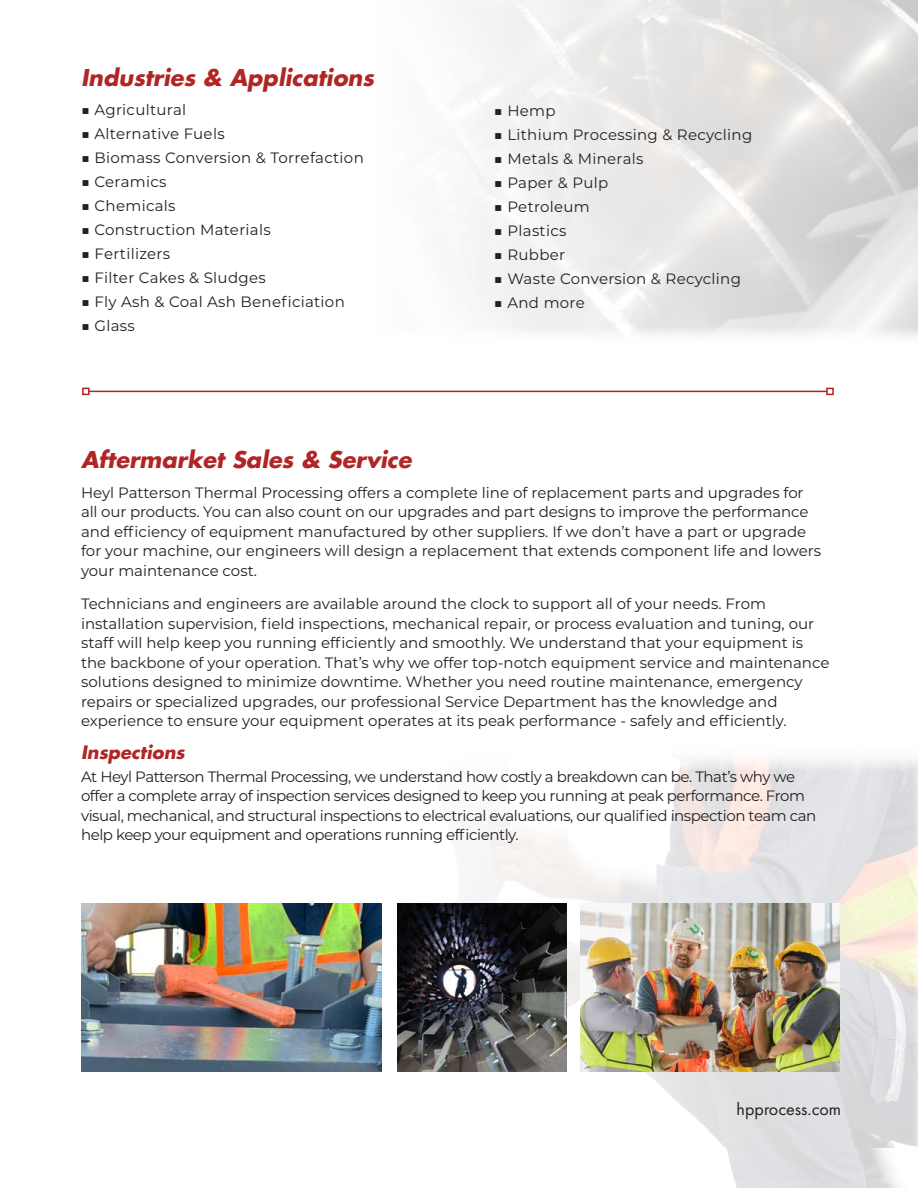
<style>
.page{position:relative;width:918px;height:1188px;background:#fff}
.page>*{position:absolute;margin:0;border:0;box-sizing:border-box;transform-origin:0 0}
.t1{font:italic 700 22.5px "Futura Std";color:#b12524}
.t2{font:18px "Futura PT";color:#231f20}
.t3{font:italic 700 18px "Futura Std";color:#b12524}
.t4{font:15px/19.5px "Montserrat";color:#231f20}
.t5{font:15px/19.5px "Montserrat";letter-spacing:-.03em;color:#231f20}
.t6{font:15px "Montserrat";letter-spacing:.02em;color:#231f20}
</style>
<div class="page">
<img style="left:142px;top:758px;width:776px;height:430px">
<img style="left:81px;top:904px;width:301px;height:167px">
<img style="left:397px;top:904px;width:169px;height:167px">
<img style="left:580px;top:904px;width:260px;height:167px">
<hr style="left:89px;top:391px;width:738px;height:1px;background:#b12524">
<div style="left:82px;top:388px;width:8px;height:7px;border:2px solid #b12524"></div>
<div style="left:826px;top:388px;width:8px;height:7px;border:2px solid #b12524"></div>
<h1 class="t1" style="left:81px;top:63px;width:295px">Industries &amp; Applications</h1>
<p class="t6" style="left:81px;top:99px;width:107px">■ Agricultural</p>
<p class="t6" style="left:81px;top:123px;width:145px">■ Alternative Fuels</p>
<p class="t6" style="left:81px;top:147px;width:284px">■ Biomass Conversion &amp; Torrefaction</p>
<p class="t6" style="left:81px;top:171px;width:87px">■ Ceramics</p>
<p class="t6" style="left:81px;top:195px;width:96px">■ Chemicals</p>
<p class="t6" style="left:81px;top:219px;width:191px">■ Construction Materials</p>
<p class="t6" style="left:81px;top:243px;width:91px">■ Fertilizers</p>
<p class="t6" style="left:81px;top:267px;width:186px">■ Filter Cakes &amp; Sludges</p>
<p class="t6" style="left:81px;top:291px;width:265px">■ Fly Ash &amp; Coal Ash Beneficiation</p>
<p class="t4" style="left:81px;top:315px;width:55px">■ Glass</p>
<p class="t4" style="left:494px;top:100px;width:63px">■ Hemp</p>
<p class="t6" style="left:494px;top:124px;width:260px">■ Lithium Processing &amp; Recycling</p>
<p class="t6" style="left:494px;top:148px;width:151px">■ Metals &amp; Minerals</p>
<p class="t6" style="left:494px;top:172px;width:116px">■ Paper &amp; Pulp</p>
<p class="t6" style="left:494px;top:196px;width:97px">■ Petroleum</p>
<p class="t6" style="left:494px;top:220px;width:74px">■ Plastics</p>
<p class="t4" style="left:494px;top:244px;width:73px">■ Rubber</p>
<p class="t6" style="left:494px;top:268px;width:249px">■ Waste Conversion &amp; Recycling</p>
<p class="t4" style="left:494px;top:292px;width:92px">■ And more</p>
<h1 class="t1" style="left:81px;top:444px;width:332px">Aftermarket Sales &amp; Service</h1>
<p class="t4" style="left:81px;top:482px;width:742px">Heyl Patterson Thermal Processing offers a complete line of replacement parts and upgrades for all our products. You can also count on our upgrades and part designs to improve the performance and efficiency of equipment manufactured by other suppliers. If we don’t have a part or upgrade for your machine, our engineers will design a replacement that extends component life and lowers your maintenance cost.</p>
<p class="t4" style="left:81px;top:594px;width:750px">Technicians and engineers are available around the clock to support all of your needs. From installation supervision, field inspections, mechanical repair, or process evaluation and tuning, our staff will help keep you running efficiently and smoothly. We understand that your equipment is the backbone of your operation. That’s why we offer top-notch equipment service and maintenance solutions designed to minimize downtime. Whether you need routine maintenance, emergency repairs or specialized upgrades, our professional Service Department has the knowledge and experience to ensure your equipment operates at its peak performance - safely and efficiently.</p>
<p class="t3" style="left:81px;top:741px;width:105px">Inspections</p>
<p class="t5" style="left:81px;top:766px;width:737px">At Heyl Patterson Thermal Processing, we understand how costly a breakdown can be. That’s why we offer a complete array of inspection services designed to keep you running at peak performance. From visual, mechanical, and structural inspections to electrical evaluations, our qualified inspection team can help keep your equipment and operations running efficiently.</p>
<p class="t2" style="left:737px;top:1098px;width:106px">hpprocess.com</p>
</div>
